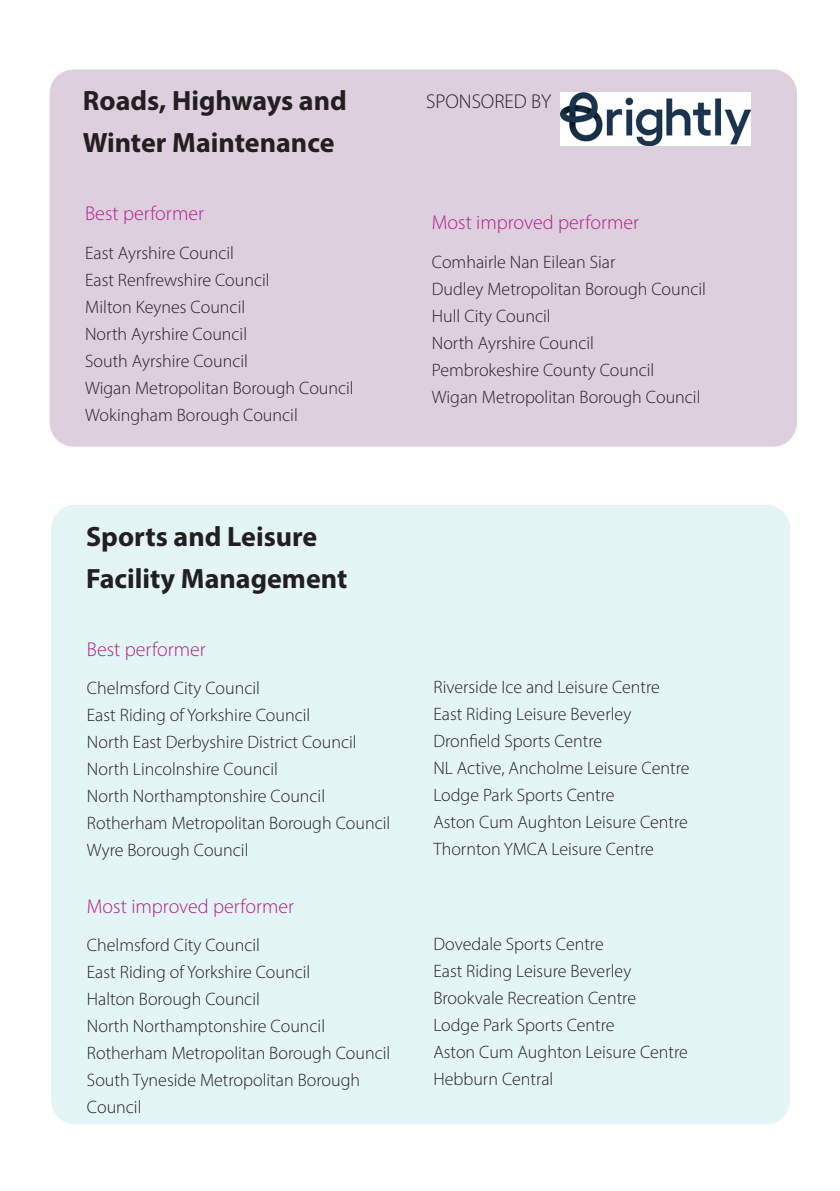
<style>
.page{position:relative;width:840px;height:1191px;background:#fff}
.page>*{position:absolute;margin:0;border:0;box-sizing:border-box;transform-origin:0 0}
.t1{font:700 28px/42px "Myriad Pro";color:#231f20}
.Performer_Headers{font:300 20px "Myriad Pro";color:#b41e8d}
.Body_Text{font:300 20px "Myriad Pro";color:#b41e8d}
.Body{font:300 20px "Myriad Pro";color:#231f20}
.Finalists{font:300 18px/27px "Myriad Pro";color:#231f20}
</style>
<div class="page">
<div style="left:51px;top:505px;width:738px;height:619px;background:#e3f5f4;border-radius:24px"></div>
<div style="left:50px;top:69px;width:746px;height:377px;background:#ddcfde;border-radius:24px"></div>
<img style="left:560px;top:92px;width:189px;height:53px">
<p class="t1" style="left:83px;top:79px;width:265px">Roads, Highways and<br>Winter Maintenance</p>
<p class="Performer_Headers" style="left:85px;top:202px;width:120px">Best performer</p>
<p class="Finalists" style="left:85px;top:239px;width:150px">East Ayrshire Council</p>
<p class="Finalists" style="left:85px;top:266px;width:186px">East Renfrewshire Council</p>
<p class="Finalists" style="left:85px;top:293px;width:161px">Milton Keynes Council</p>
<p class="Finalists" style="left:85px;top:320px;width:163px">North Ayrshire Council</p>
<p class="Finalists" style="left:85px;top:347px;width:164px">South Ayrshire Council</p>
<p class="Finalists" style="left:85px;top:374px;width:270px">Wigan Metropolitan Borough Council</p>
<p class="Finalists" style="left:85px;top:401px;width:214px">Wokingham Borough Council</p>
<p class="Body" style="left:426px;top:89px;width:126px">SPONSORED BY</p>
<p class="Body_Text" style="left:431px;top:211px;width:208px">Most improved performer</p>
<p class="Finalists" style="left:431px;top:248px;width:185px">Comhairle Nan Eilean Siar</p>
<p class="Finalists" style="left:431px;top:275px;width:275px">Dudley Metropolitan Borough Council</p>
<p class="Finalists" style="left:431px;top:302px;width:120px">Hull City Council</p>
<p class="Finalists" style="left:431px;top:329px;width:163px">North Ayrshire Council</p>
<p class="Finalists" style="left:431px;top:356px;width:224px">Pembrokeshire County Council</p>
<p class="Finalists" style="left:431px;top:383px;width:270px">Wigan Metropolitan Borough Council</p>
<p class="t1" style="left:86px;top:514px;width:263px">Sports and Leisure<br>Facility Management</p>
<p class="Performer_Headers" style="left:87px;top:637px;width:120px">Best performer</p>
<p class="Finalists" style="left:87px;top:674px;width:174px">Chelmsford City Council</p>
<p class="Finalists" style="left:87px;top:701px;width:225px">East Riding of Yorkshire Council</p>
<p class="Finalists" style="left:87px;top:728px;width:271px">North East Derbyshire District Council</p>
<p class="Finalists" style="left:87px;top:755px;width:192px">North Lincolnshire Council</p>
<p class="Finalists" style="left:87px;top:782px;width:240px">North Northamptonshire Council</p>
<p class="Finalists" style="left:87px;top:809px;width:305px">Rotherham Metropolitan Borough Council</p>
<p class="Finalists" style="left:87px;top:836px;width:163px">Wyre Borough Council</p>
<p class="Performer_Headers" style="left:87px;top:894px;width:208px">Most improved performer</p>
<p class="Finalists" style="left:87px;top:931px;width:174px">Chelmsford City Council</p>
<p class="Finalists" style="left:87px;top:958px;width:225px">East Riding of Yorkshire Council</p>
<p class="Finalists" style="left:87px;top:985px;width:174px">Halton Borough Council</p>
<p class="Finalists" style="left:87px;top:1012px;width:240px">North Northamptonshire Council</p>
<p class="Finalists" style="left:87px;top:1039px;width:305px">Rotherham Metropolitan Borough Council</p>
<p class="Finalists" style="left:87px;top:1066px;width:274px">South Tyneside Metropolitan Borough<br>Council</p>
<p class="Finalists" style="left:433px;top:673px;width:228px">Riverside Ice and Leisure Centre</p>
<p class="Finalists" style="left:433px;top:700px;width:199px">East Riding Leisure Beverley</p>
<p class="Finalists" style="left:433px;top:727px;width:170px">Dronfield Sports Centre</p>
<p class="Finalists" style="left:433px;top:754px;width:257px">NL Active, Ancholme Leisure Centre</p>
<p class="Finalists" style="left:433px;top:781px;width:183px">Lodge Park Sports Centre</p>
<p class="Finalists" style="left:433px;top:808px;width:256px">Aston Cum Aughton Leisure Centre</p>
<p class="Finalists" style="left:433px;top:835px;width:222px">Thornton YMCA Leisure Centre</p>
<p class="Finalists" style="left:433px;top:930px;width:172px">Dovedale Sports Centre</p>
<p class="Finalists" style="left:433px;top:957px;width:199px">East Riding Leisure Beverley</p>
<p class="Finalists" style="left:433px;top:984px;width:204px">Brookvale Recreation Centre</p>
<p class="Finalists" style="left:433px;top:1011px;width:183px">Lodge Park Sports Centre</p>
<p class="Finalists" style="left:433px;top:1038px;width:256px">Aston Cum Aughton Leisure Centre</p>
<p class="Finalists" style="left:433px;top:1065px;width:121px">Hebburn Central</p>
</div>
